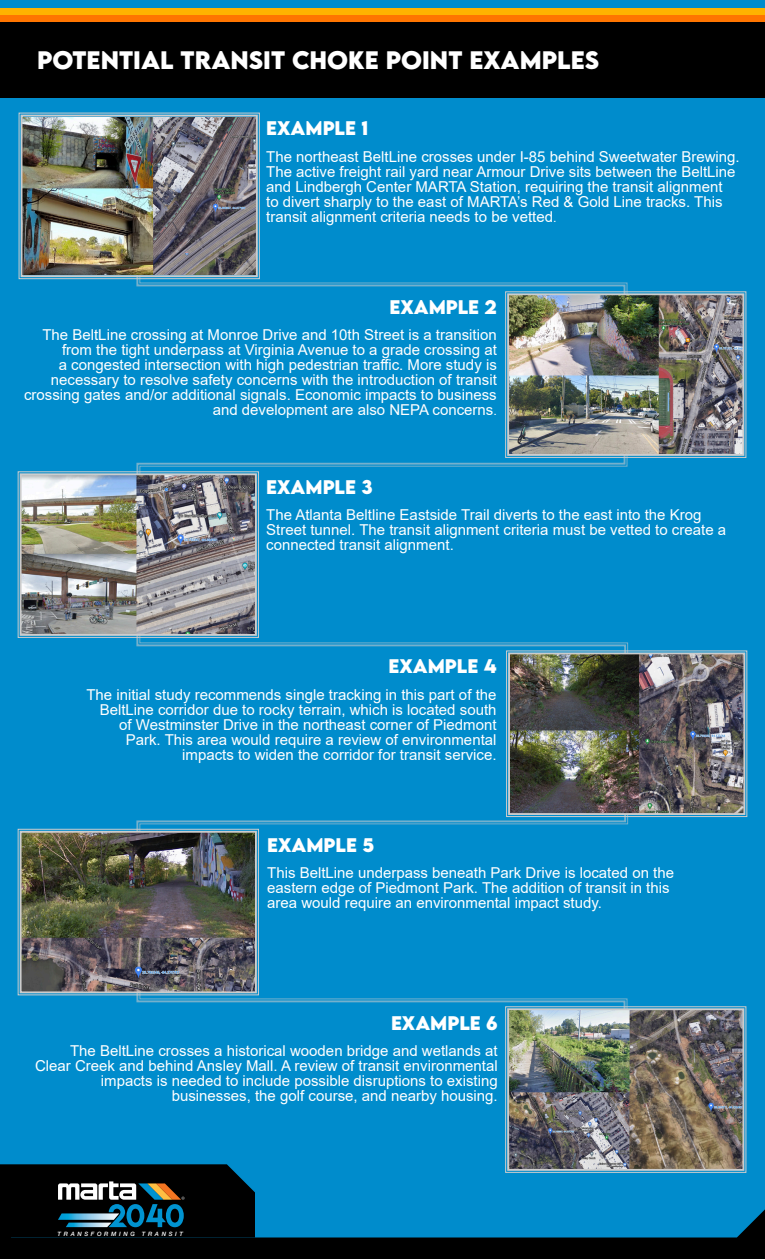
<style>
.page{position:relative;width:765px;height:1260px;background:#fff}
.page>*{position:absolute;margin:0;border:0;box-sizing:border-box;transform-origin:0 0}
.t1{font:700 22.5px "LEMONMILK";color:#fff}
.Sub_Header{font:700 17.5px "LEMONMILK";color:#fff}
.Paragraph_Style_1{font:15px/15px "Arial";color:#fff}
.t2{font:italic 500 6px "Helvetica Neue LT Com";letter-spacing:.45em;color:#fff}
.s1{font-size:12.5px}
</style>
<div class="page">
<div style="left:0;top:1199px;width:765px;height:60px;background:#000"></div>
<div style="left:0;top:15px;width:765px;height:7px;background:#ff7500"></div>
<div style="left:0;top:8px;width:765px;height:7px;background:#ffb300"></div>
<div style="left:0;top:0;width:765px;height:8px;background:#008ccc"></div>
<div style="left:0;top:97px;width:765px;height:1141px;background:#008ccc"></div>
<div style="left:135px;top:263px;width:492px;height:793px;background:#008ccc"></div>
<svg style="left:18px;top:112px;width:242px;height:167px"></svg>
<img style="left:20px;top:114px;width:239px;height:164px">
<div style="left:0;top:22px;width:765px;height:75px;background:#000"></div>
<svg style="left:505px;top:291px;width:242px;height:167px"></svg>
<img style="left:506px;top:292px;width:239px;height:165px">
<svg style="left:18px;top:829px;width:241px;height:167px"></svg>
<img style="left:19px;top:830px;width:239px;height:164px">
<svg style="left:18px;top:471px;width:241px;height:167px"></svg>
<img style="left:19px;top:472px;width:239px;height:165px">
<svg style="left:505px;top:1006px;width:242px;height:167px"></svg>
<img style="left:506px;top:1007px;width:239px;height:165px">
<svg style="left:506px;top:650px;width:241px;height:167px"></svg>
<img style="left:507px;top:652px;width:239px;height:164px">
<svg style="left:0;top:1164px;width:255px;height:74px"></svg>
<p class="t1" style="left:37px;top:45px;width:564px">POTENTIAL TRANSIT CHOKE POINT EXAMPLES</p>
<p class="Sub_Header" style="left:266px;top:117px;width:103px">EXAMPLE 1</p>
<p class="Paragraph_Style_1" style="left:266px;top:149px;width:475px">The northeast BeltLine crosses under I-85 behind Sweetwater Brewing.<br>The active freight rail yard near Armour Drive sits between the BeltLine and Lindbergh Center MARTA Station, requiring the transit alignment<br>to divert sharply to the east of MARTA’s Red &amp; Gold Line tracks. This transit alignment criteria needs to be vetted<span class="s1">.</span></p>
<p class="Sub_Header" style="left:389px;top:295px;width:109px">EXAMPLE 2</p>
<p class="Paragraph_Style_1" style="left:24px;top:328px;width:474px;text-align:right">The BeltLine crossing at Monroe Drive and 10th Street is a transition from the tight underpass at Virginia Avenue to a grade crossing at<br>a congested intersection with high pedestrian traffic. More study is necessary to resolve safety concerns with the introduction of transit crossing gates and/or additional signals. Economic impacts to business and development are also NEPA concerns<span class="s1">.</span></p>
<p class="Sub_Header" style="left:266px;top:475px;width:108px">EXAMPLE 3</p>
<p class="Paragraph_Style_1" style="left:266px;top:508px;width:461px">The Atlanta Beltline Eastside Trail diverts to the east into the Krog<br>Street tunnel. The transit alignment criteria must be vetted to create a connected transit alignment.</p>
<p class="Sub_Header" style="left:389px;top:654px;width:110px">EXAMPLE 4</p>
<p class="Paragraph_Style_1" style="left:86px;top:687px;width:412px;text-align:right">The initial study recommends single tracking in this part of the BeltLine corridor due to rocky terrain, which is located south of Westminster Drive in the northeast corner of Piedmont Park. This area would require a review of environmental impacts to widen the corridor for transit service.</p>
<p class="Sub_Header" style="left:267px;top:833px;width:108px">EXAMPLE 5</p>
<p class="Paragraph_Style_1" style="left:267px;top:865px;width:408px">This BeltLine underpass beneath Park Drive is located on the eastern edge of Piedmont Park. The addition of transit in this area would require an environmental impact study.</p>
<p class="Sub_Header" style="left:391px;top:1011px;width:108px">EXAMPLE 6</p>
<p class="Paragraph_Style_1" style="left:35px;top:1043px;width:464px;text-align:right">The BeltLine crosses a historical wooden bridge and wetlands at Clear Creek and behind Ansley Mall. A review of transit environmental impacts is needed to include possible disruptions to existing businesses, the golf course, and nearby housing.</p>
<p class="t2" style="left:58px;top:1231px;width:127px">TRANSFORMING TRANSIT</p>
</div>
